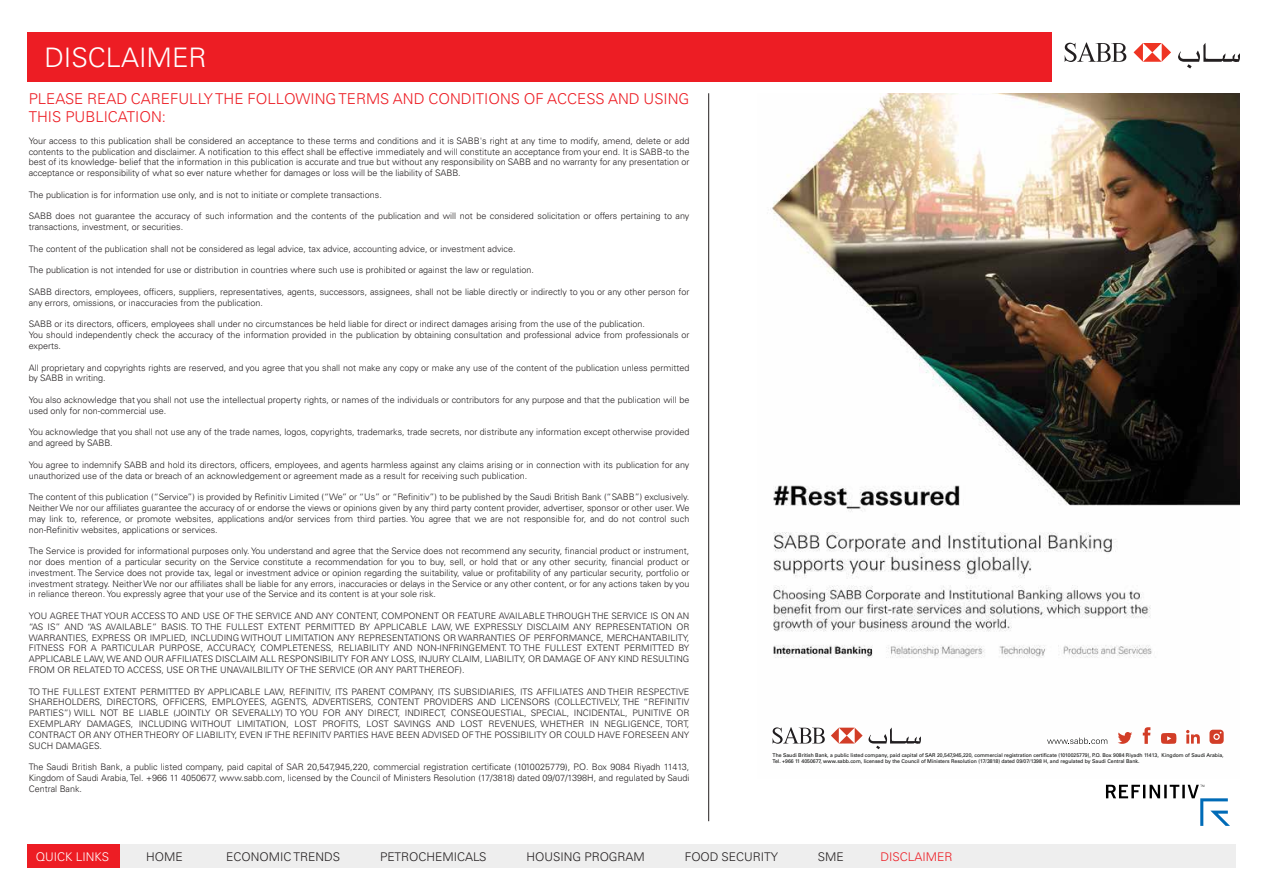
<style>
.page{position:relative;width:1263px;height:893px;background:#fff}
.page>*{position:absolute;margin:0;border:0;box-sizing:border-box;transform-origin:0 0}
.t1{font:300 27px "Univers LT Pro 45";color:#fff}
.t2{font:300 15px/18px "Univers LT Pro 45";color:#ed1d24}
.t3{font:300 12px "Univers LT Pro 45";color:#231f20}
.t4{font:300 12px "Univers LT Pro 45";color:#fff}
.t5{font:300 12px "Univers LT Pro 45";color:#ed1d24}
.t6{font:300 9px/10.8px "Univers LT Pro 45";color:#231f20}
.t7{font:5.25px/6.3px "Univers LT Std";color:#010201}
</style>
<div class="page">
<div style="left:27px;top:33px;width:1025px;height:49px;background:#ed1d24"></div>
<div style="left:27px;top:845px;width:1209px;height:23px;background:#eee"></div>
<div style="left:27px;top:845px;width:92px;height:23px;background:#ed1d24"></div>
<hr style="left:708px;top:93px;width:1px;height:728px;background:#231f20">
<svg style="left:1133px;top:43px;width:38px;height:19px"></svg>
<svg style="left:1065px;top:42px;width:61px;height:20px"></svg>
<svg style="left:1178px;top:43px;width:62px;height:25px"></svg>
<svg style="left:1106px;top:785px;width:124px;height:41px"></svg>
<img style="left:772px;top:94px;width:468px;height:656px">
<svg style="left:1118px;top:732px;width:14px;height:12px"></svg>
<svg style="left:1143px;top:727px;width:7px;height:17px"></svg>
<svg style="left:1209px;top:730px;width:15px;height:14px"></svg>
<svg style="left:1186px;top:730px;width:14px;height:14px"></svg>
<svg style="left:1161px;top:733px;width:15px;height:11px"></svg>
<svg style="left:1047px;top:738px;width:60px;height:6px"></svg>
<svg style="left:772px;top:727px;width:53px;height:17px"></svg>
<svg style="left:831px;top:727px;width:90px;height:22px"></svg>
<h1 class="t1" style="left:44px;top:40px;width:164px">DISCLAIMER</h1>
<h2 class="t2" style="left:29px;top:89px;width:662px">PLEASE READ CAREFULLY THE FOLLOWING TERMS AND CONDITIONS OF ACCESS AND USING<br>THIS PUBLICATION:</h2>
<p class="t6" style="left:29px;top:135px;width:662px;text-align:justify">Your access to this publication shall be considered an acceptance to these terms and conditions and it is SABB's right at any time to modify, amend, delete or add contents to the publication and disclaimer. A notification to this effect shall be effective immediately and will constitute an acceptance from your end. It is SABB -to the best of its knowledge- belief that the information in this publication is accurate and true but without any responsibility on SABB and no warranty for any presentation or acceptance or responsibility of what so ever nature whether for damages or loss will be the liability of SABB.</p>
<p class="t6" style="left:29px;top:189px;width:355px">The publication is for information use only, and is not to initiate or complete transactions.</p>
<p class="t6" style="left:29px;top:210px;width:662px">SABB does not guarantee the accuracy of such information and the contents of the publication and will not be considered solicitation or offers pertaining to any transactions, investment, or securities.</p>
<p class="t6" style="left:29px;top:243px;width:488px">The content of the publication shall not be considered as legal advice, tax advice, accounting advice, or investment advice.</p>
<p class="t6" style="left:29px;top:264px;width:507px">The publication is not intended for use or distribution in countries where such use is prohibited or against the law or regulation.</p>
<p class="t6" style="left:29px;top:286px;width:662px">SABB directors, employees, officers, suppliers, representatives, agents, successors, assignees, shall not be liable directly or indirectly to you or any other person for any errors, omissions, or inaccuracies from the publication.</p>
<p class="t6" style="left:29px;top:318px;width:662px">SABB or its directors, officers, employees shall under no circumstances be held liable for direct or indirect damages arising from the use of the publication.<br>You should independently check the accuracy of the information provided in the publication by obtaining consultation and professional advice from professionals or experts.</p>
<p class="t6" style="left:29px;top:362px;width:662px">All proprietary and copyrights rights are reserved, and you agree that you shall not make any copy or make any use of the content of the publication unless permitted by SABB in writing.</p>
<p class="t6" style="left:29px;top:394px;width:662px">You also acknowledge that you shall not use the intellectual property rights, or names of the individuals or contributors for any purpose and that the publication will be used only for non-commercial use.</p>
<p class="t6" style="left:29px;top:426px;width:662px">You acknowledge that you shall not use any of the trade names, logos, copyrights, trademarks, trade secrets, nor distribute any information except otherwise provided and agreed by SABB.</p>
<p class="t6" style="left:29px;top:459px;width:662px">You agree to indemnify SABB and hold its directors, officers, employees, and agents harmless against any claims arising or in connection with its publication for any unauthorized use of the data or breach of an acknowledgement or agreement made as a result for receiving such publication.</p>
<p class="t6" style="left:29px;top:491px;width:662px;text-align:justify">The content of this publication (“Service”) is provided by Refinitiv Limited (“We” or “Us” or “Refinitiv”) to be published by the Saudi British Bank (“SABB”) exclusively.<br>Neither We nor our affiliates guarantee the accuracy of or endorse the views or opinions given by any third party content provider, advertiser, sponsor or other user. We may link to, reference, or promote websites, applications and/or services from third parties. You agree that we are not responsible for, and do not control such non-Refinitiv websites, applications or services.</p>
<p class="t6" style="left:29px;top:545px;width:662px;text-align:justify">The Service is provided for informational purposes only. You understand and agree that the Service does not recommend any security, financial product or instrument, nor does mention of a particular security on the Service constitute a recommendation for you to buy, sell, or hold that or any other security, financial product or investment. The Service does not provide tax, legal or investment advice or opinion regarding the suitability, value or profitability of any particular security, portfolio or investment strategy. Neither We nor our affiliates shall be liable for any errors, inaccuracies or delays in the Service or any other content, or for any actions taken by you in reliance thereon. You expressly agree that your use of the Service and its content is at your sole risk.</p>
<p class="t6" style="left:29px;top:610px;width:662px;text-align:justify">YOU AGREE THAT YOUR ACCESS TO AND USE OF THE SERVICE AND ANY CONTENT, COMPONENT OR FEATURE AVAILABLE THROUGH THE SERVICE IS ON AN “AS IS” AND “AS AVAILABLE” BASIS. TO THE FULLEST EXTENT PERMITTED BY APPLICABLE LAW, WE EXPRESSLY DISCLAIM ANY REPRESENTATION OR WARRANTIES, EXPRESS OR IMPLIED, INCLUDING WITHOUT LIMITATION ANY REPRESENTATIONS OR WARRANTIES OF PERFORMANCE, MERCHANTABILITY, FITNESS FOR A PARTICULAR PURPOSE, ACCURACY, COMPLETENESS, RELIABILITY AND NON-INFRINGEMENT. TO THE FULLEST EXTENT PERMITTED BY APPLICABLE LAW, WE AND OUR AFFILIATES DISCLAIM ALL RESPONSIBILITY FOR ANY LOSS, INJURY CLAIM, LIABILITY, OR DAMAGE OF ANY KIND RESULTING FROM OR RELATED TO ACCESS, USE OR THE UNAVAILBILITY OF THE SERVICE (OR ANY PART THEREOF).</p>
<p class="t6" style="left:29px;top:686px;width:662px;text-align:justify">TO THE FULLEST EXTENT PERMITTED BY APPLICABLE LAW, REFINITIV, ITS PARENT COMPANY, ITS SUBSIDIARIES, ITS AFFILIATES AND THEIR RESPECTIVE SHAREHOLDERS, DIRECTORS, OFFICERS, EMPLOYEES, AGENTS, ADVERTISERS, CONTENT PROVIDERS AND LICENSORS (COLLECTIVELY, THE “REFINITIV PARTIES”) WILL NOT BE LIABLE (JOINTLY OR SEVERALLY) TO YOU FOR ANY DIRECT, INDIRECT, CONSEQUESTIAL, SPECIAL, INCIDENTAL, PUNITIVE OR EXEMPLARY DAMAGES, INCLUDING WITHOUT LIMITATION, LOST PROFITS, LOST SAVINGS AND LOST REVENUES, WHETHER IN NEGLIGENCE, TORT, CONTRACT OR ANY OTHER THEORY OF LIABILITY, EVEN IF THE REFINITV PARTIES HAVE BEEN ADVISED OF THE POSSIBILITY OR COULD HAVE FORESEEN ANY SUCH DAMAGES.</p>
<p class="t6" style="left:29px;top:761px;width:662px;text-align:justify">The Saudi British Bank, a public listed company, paid capital of SAR 20,547,945,220, commercial registration certificate (1010025779), P.O. Box 9084 Riyadh 11413, Kingdom of Saudi Arabia, Tel. +966 11 4050677, www.sabb.com, licensed by the Council of Ministers Resolution (17/3818) dated 09/07/1398H, and regulated by Saudi Central Bank.</p>
<p class="t7" style="left:772px;top:752px;width:453px">The Saudi British Bank, a public listed company, paid capital of SAR 20,547,945,220, commercial registration certificate (1010025779), P.O. Box 9084 Riyadh 11413, Kingdom of Saudi Arabia,<br>Tel. +966 11 4050677, www.sabb.com, licensed by the Council of Ministers Resolution (17/3818) dated 09/07/1398 H, and regulated by Saudi Central Bank.</p>
<h3 class="t4" style="left:36px;top:849px;width:75px">QUICK LINKS</h3>
<h3 class="t3" style="left:146px;top:849px;width:38px">HOME</h3>
<h3 class="t3" style="left:226px;top:849px;width:115px">ECONOMIC TRENDS</h3>
<h3 class="t3" style="left:380px;top:849px;width:108px">PETROCHEMICALS</h3>
<h3 class="t3" style="left:527px;top:849px;width:120px">HOUSING PROGRAM</h3>
<h3 class="t3" style="left:685px;top:849px;width:95px">FOOD SECURITY</h3>
<h3 class="t3" style="left:818px;top:849px;width:27px">SME</h3>
<h3 class="t5" style="left:880px;top:849px;width:74px">DISCLAIMER</h3>
</div>
